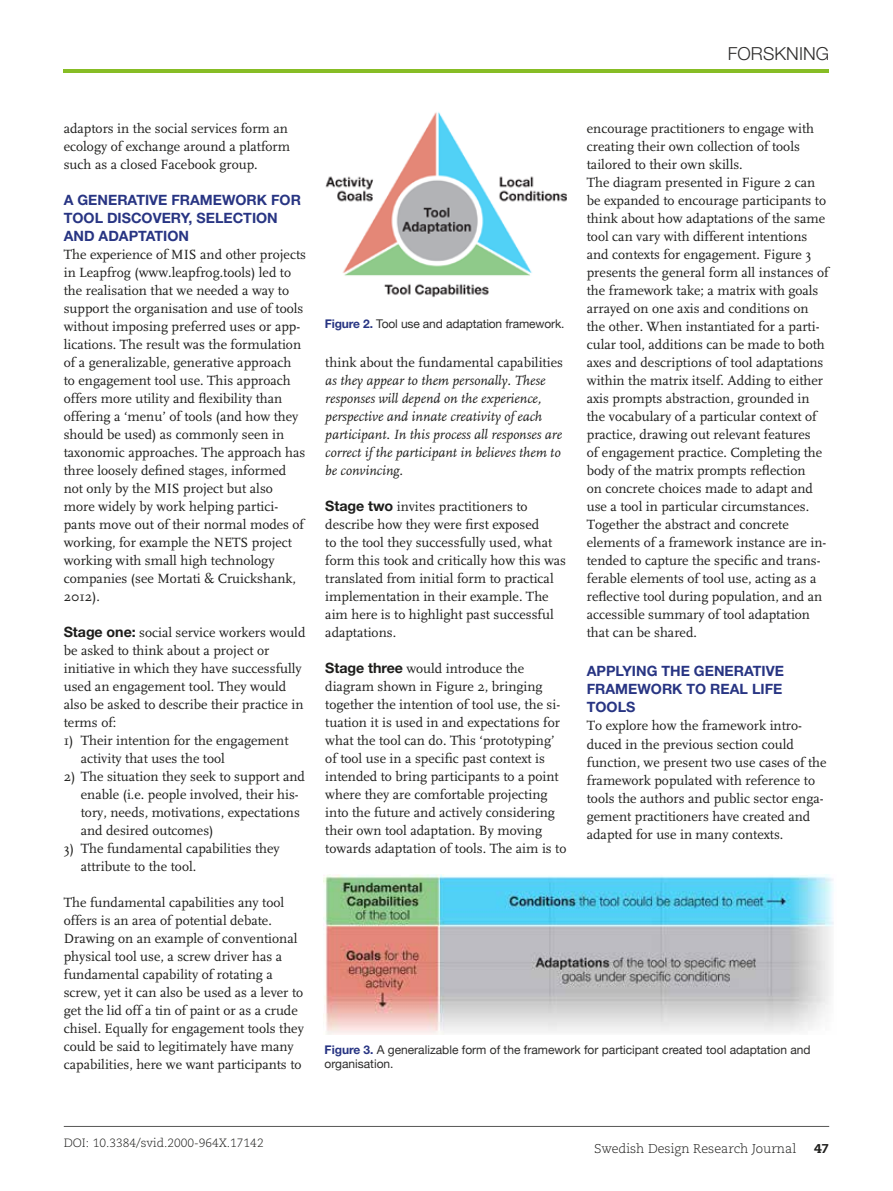
<style>
.page{position:relative;width:893px;height:1191px;background:#fff}
.page>*{position:absolute;margin:0;border:0;box-sizing:border-box;transform-origin:0 0}
.t1{font:300 18px "Helvetica Neue";letter-spacing:.005em;color:#2e2d2c}
.t2{font:700 14.25px/18px "Helvetica Neue";color:#283583}
.t3{font:13.95px/18px "FF Scala";color:#1d1d1b}
.t4{font:italic 13.95px/18px "FF Scala";color:#1d1d1b}
.t5{font:300 12.75px "Caecilia";color:#1d1d1b}
.t6{font:800 12.75px "Caecilia";color:#1d1d1b}
.t7{font:12px/14.4px "Helvetica Neue";color:#2e2d2c}
.t8{font:300 12px "Caecilia";color:#1d1d1b}
.s1{font-family:"Helvetica Neue";font-weight:700;font-size:14.25px}
.s2{font-weight:700;color:#283583}
</style>
<div class="page">
<hr style="left:64px;top:1126px;width:765px;height:1px;background:#575756">
<hr style="left:64px;top:69px;width:765px;height:4px;background:#87bd25">
<img style="left:325px;top:112px;width:242px;height:186px">
<img style="left:324px;top:874px;width:510px;height:160px">
<p class="t1" style="left:728px;top:42px;width:103px">FORSKNING</p>
<p class="t3" style="left:64px;top:119px;width:228px">adaptors in the social services form an ecology of exchange around a platform such as a closed Facebook group.</p>
<p class="t2" style="left:64px;top:190px;width:239px">A GENERATIVE FRAMEWORK FOR<br>TOOL DISCOVERY, SELECTION<br>AND ADAPTATION</p>
<p class="t3" style="left:64px;top:245px;width:244px">The experience of MIS and other projects in Leapfrog (www.leapfrog.tools) led to the realisation that we needed a way to support the organisation and use of tools without imposing preferred uses or app&shy;lications. The result was the formulation of a generalizable, generative approach<br>to engagement tool use. This approach offers more utility and flexibility than offering a ‘menu’ of tools (and how they should be used) as commonly seen in taxonomic approaches. The approach has three loosely defined stages, informed not only by the MIS project but also more widely by work helping partici&shy;pants move out of their normal modes of working, for example the NETS project working with small high technology companies (see Mortati &amp; Cruickshank, 2012).</p>
<p class="t3" style="left:64px;top:623px;width:243px"><span class="s1">Stage one:</span> social service workers would be asked to think about a project or initiative in which they have successfully used an engagement tool. They would also be asked to describe their practice in terms of:</p>
<p class="t3" style="left:81px;top:731px;width:209px;text-indent:-17px">1) Their intention for the engagement activity that uses the tool</p>
<p class="t3" style="left:81px;top:767px;width:226px;text-indent:-17px">2) The situation they seek to support and enable (i.e. people involved, their his&shy;tory, needs, motivations, expectations and desired outcomes)</p>
<p class="t3" style="left:81px;top:839px;width:201px;text-indent:-17px">3) The fundamental capabilities they attribute to the tool.</p>
<p class="t3" style="left:64px;top:893px;width:242px">The fundamental capabilities any tool offers is an area of potential debate.<br>Drawing on an example of conventional physical tool use, a screw driver has a fundamental capability of rotating a screw, yet it can also be used as a lever to get the lid off a tin of paint or as a crude chisel. Equally for engagement tools they could be said to legitimately have many capabilities, here we want participants to</p>
<p class="t7" style="left:325px;top:317px;width:241px"><span class="s2">Figure 2.</span> Tool use and adaptation framework.</p>
<p class="t3" style="left:325px;top:354px;width:239px">think about the fundamental capabilities</p>
<p class="t4" style="left:325px;top:372px;width:238px">as they appear to them personally. These responses will depend on the experience, perspective and innate creativity of each participant. In this process all responses are correct if the participant in believes them to be convincing.</p>
<p class="t3" style="left:325px;top:498px;width:242px"><span class="s1">Stage two</span> invites practitioners to describe how they were first exposed<br>to the tool they successfully used, what form this took and critically how this was translated from initial form to practical implementation in their example. The aim here is to highlight past successful adaptations.</p>
<p class="t3" style="left:325px;top:660px;width:243px"><span class="s1">Stage three</span> would introduce the diagram shown in Figure 2, bringing together the intention of tool use, the si&shy;tuation it is used in and expectations for what the tool can do. This ‘prototyping’ of tool use in a specific past context is intended to bring participants to a point where they are comfortable projecting into the future and actively considering their own tool adaptation. By moving towards adaptation of tools. The aim is to</p>
<p class="t3" style="left:587px;top:119px;width:243px">encourage practitioners to engage with creating their own collection of tools tailored to their own skills.<br>The diagram presented in Figure 2 can be expanded to encourage participants to think about how adaptations of the same tool can vary with different intentions and contexts for engagement. Figure 3 presents the general form all instances of the framework take; a matrix with goals arrayed on one axis and conditions on the other. When instantiated for a parti&shy;cular tool, additions can be made to both axes and descriptions of tool adaptations within the matrix itself. Adding to either axis prompts abstraction, grounded in the vocabulary of a particular context of practice, drawing out relevant features<br>of engagement practice. Completing the body of the matrix prompts reflection<br>on concrete choices made to adapt and use a tool in particular circumstances.<br>Together the abstract and concrete elements of a framework instance are in&shy;tended to capture the specific and trans&shy;ferable elements of tool use, acting as a reflective tool during population, and an accessible summary of tool adaptation that can be shared.</p>
<p class="t2" style="left:587px;top:662px;width:199px;text-align:justify">APPLYING THE GENERATIVE FRAMEWORK TO REAL LIFE TOOLS</p>
<p class="t3" style="left:587px;top:717px;width:241px">To explore how the framework intro&shy;duced in the previous section could function, we present two use cases of the framework populated with reference to tools the authors and public sector enga&shy;gement practitioners have created and adapted for use in many contexts.</p>
<p class="t7" style="left:325px;top:1042px;width:487px"><span class="s2">Figure 3.</span> A generalizable form of the framework for participant created tool adaptation and organisation.</p>
<p class="t8" style="left:64px;top:1135px;width:201px">DOI: 10.3384/svid.2000-964X.17142</p>
<p class="t5" style="left:594px;top:1141px;width:204px">Swedish Design Research Journal</p>
<p class="t6" style="left:814px;top:1140px;width:17px">47</p>
</div>
